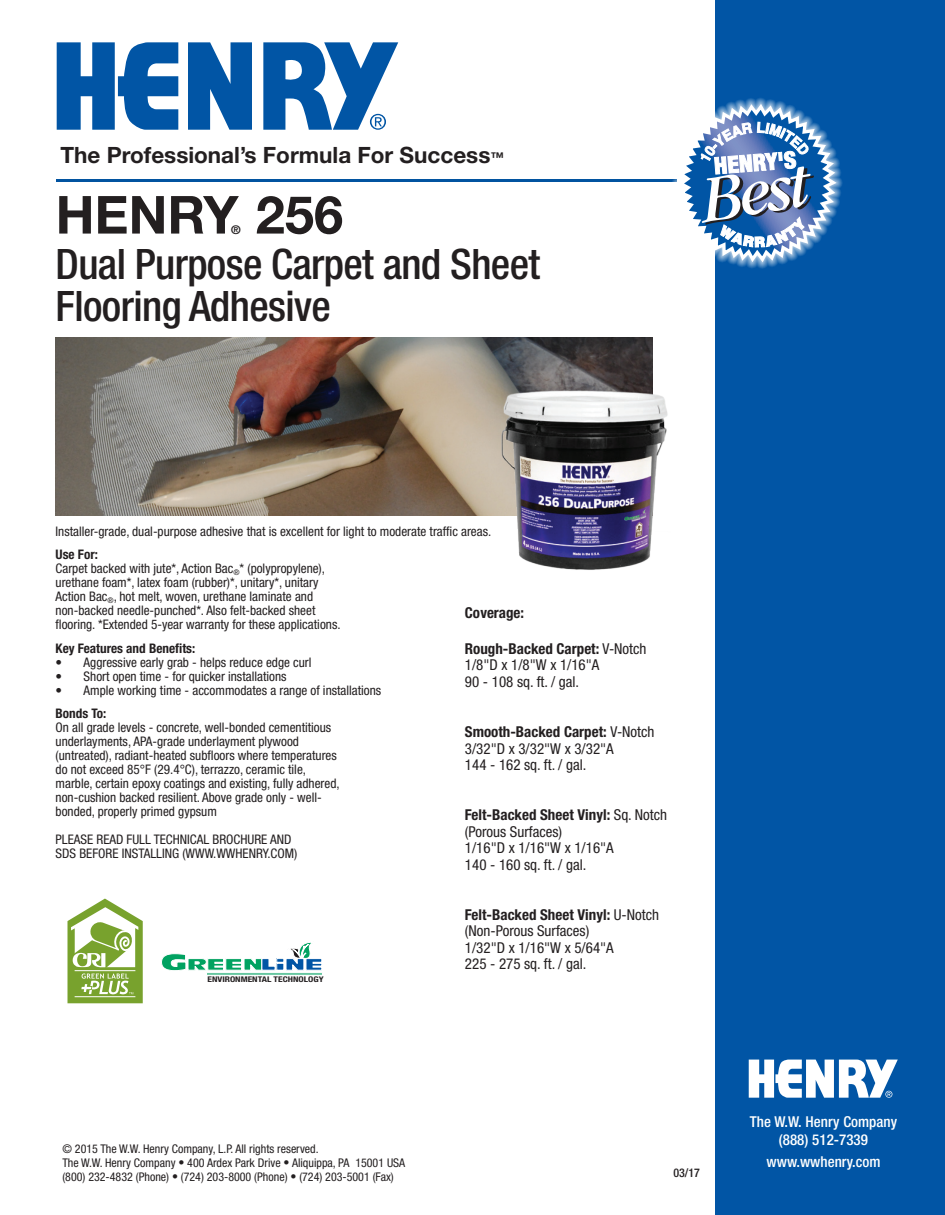
<style>
.page{position:relative;width:945px;height:1215px;background:#fff}
.page>*{position:absolute;margin:0;border:0;box-sizing:border-box;transform-origin:0 0}
.t1{font:700 52.5px "Helvetica Neue";color:#231f20}
.t2{font:500 condensed 42px/42px "Helvetica Neue";letter-spacing:-.015em;color:#231f20}
.t3{font:700 22.5px "Helvetica Neue";color:#231f20}
.t4{font:condensed 15px/16.5px "Helvetica Neue LT Std";color:#231f20}
.t5{font:500 condensed 15px/18px "Helvetica Neue";color:#fff;text-align:center}
.t6{font:700 condensed 15px "Helvetica Neue LT Std";color:#231f20}
.t7{font:condensed 13.2px/14px "Helvetica Neue LT Std";color:#231f20}
.t8{font:700 condensed 13.2px "Helvetica Neue LT Std";color:#231f20}
.t9{font:condensed 12px/14.4px "Helvetica Neue LT Std";color:#231f20}
.t10{font:500 condensed 12px "Helvetica Neue";color:#231f20}
.t11{font:700 12px "Helvetica Neue";color:#231f20}
.t12{font:700 condensed 7.8px "Helvetica Neue";color:#231f20;scale:1.21 1}
.s1{font-size:13.5px}
.s2{font-weight:700}
.s3{font-family:"News Gothic Std";font-stretch:normal}
</style>
<div class="page">
<hr style="left:56px;top:179px;width:621px;height:2px;background:#0153a0">
<svg style="left:57px;top:42px;width:121px;height:88px"></svg>
<svg style="left:188px;top:42px;width:64px;height:88px"></svg>
<svg style="left:263px;top:42px;width:135px;height:88px"></svg>
<div style="left:716px;top:0;width:229px;height:1215px;background:#0155a5"></div>
<svg style="left:671px;top:97px;width:172px;height:172px"></svg>
<svg style="left:674px;top:101px;width:166px;height:164px"></svg>
<img style="left:56px;top:338px;width:597px;height:177px">
<svg style="left:749px;top:1060px;width:149px;height:38px"></svg>
<img style="left:497px;top:384px;width:171px;height:186px">
<svg style="left:68px;top:899px;width:75px;height:104px"></svg>
<svg style="left:161px;top:942px;width:161px;height:33px"></svg>
<h3 class="t3" style="left:60px;top:141px;width:445px">The Professional’s Formula For Success<span class="s1">™</span></h3>
<h1 class="t1" style="left:56px;top:182px;width:289px">HENRY 256</h1>
<p class="t11" style="left:231px;top:222px;width:11px">®</p>
<h2 class="t2" style="left:56px;top:242px;width:486px">Dual Purpose Carpet and Sheet<br>Flooring Adhesive</h2>
<p class="t7" style="left:56px;top:524px;width:437px">Installer-grade, dual-purpose adhesive that is excellent for light to moderate traffic areas.</p>
<p class="t7" style="left:56px;top:548px;width:286px"><span class="s2">Use For:<br></span>Carpet backed with jute*, Action Bac<sub>®</sub>* (polypropylene), urethane foam*, latex foam (rubber)*, unitary*, unitary Action Bac<sub>®</sub>, hot melt, woven, urethane laminate and non-backed needle-punched*. Also felt-backed sheet flooring. *Extended 5-year warranty for these applications.</p>
<p class="t8" style="left:56px;top:640px;width:141px">Key Features and Benefits:</p>
<p class="t7" style="left:56px;top:655px;width:257px">• Aggressive early grab - helps reduce edge curl</p>
<p class="t7" style="left:56px;top:669px;width:232px">• Short open time - for quicker installations</p>
<p class="t7" style="left:56px;top:683px;width:327px">• Ample working time - accommodates a range of installations</p>
<p class="t8" style="left:56px;top:705px;width:52px">Bonds To:</p>
<p class="t7" style="left:56px;top:720px;width:286px">On all grade levels - concrete, well-bonded cementitious underlayments, APA-grade underlayment plywood (untreated), radiant-heated subfloors where temperatures do not exceed 85°F (29.4°C), terrazzo, ceramic tile, marble, certain epoxy coatings and existing, fully adhered, non-cushion backed resilient. Above grade only - well&shy;bonded, properly primed gypsum</p>
<p class="t7" style="left:56px;top:832px;width:243px">PLEASE READ FULL TECHNICAL BROCHURE AND<br>SDS BEFORE INSTALLING (WWW.WWHENRY.COM)</p>
<p class="t6" style="left:465px;top:603px;width:61px">Coverage:</p>
<p class="t4" style="left:465px;top:640px;width:183px"><span class="s2">Rough-Backed Carpet:</span> V-Notch<br>1/8"D x 1/8"W x 1/16"A<br>90 - 108 sq. ft. / gal.</p>
<p class="t4" style="left:465px;top:723px;width:191px"><span class="s2">Smooth-Backed Carpet:</span> V-Notch<br>3/32"D x 3/32"W x 3/32"A<br>144 - 162 sq. ft. / gal.</p>
<p class="t4" style="left:465px;top:807px;width:204px"><span class="s2">Felt-Backed Sheet Vinyl:</span> Sq. Notch (Porous Surfaces)<br>1/16"D x 1/16"W x 1/16"A<br>140 - 160 sq. ft. / gal.</p>
<p class="t4" style="left:465px;top:906px;width:196px"><span class="s2">Felt-Backed Sheet Vinyl:</span> U-Notch (Non-Porous Surfaces)<br>1/32"D x 1/16"W x 5/64"A<br>225 - 275 sq. ft. / gal.</p>
<p class="t12" style="left:207px;top:975px;width:97px">ENVIRONMENTAL TECHNOLOGY</p>
<p class="t9" style="left:62px;top:1141px;width:344px">© 2015 The W.W. Henry Company, L.P. All rights reserved.<br>The W.W. Henry Company <span class="s3">•</span> 400 Ardex Park Drive <span class="s3">•</span> Aliquippa, PA 15001 USA (800) 232-4832 (Phone) <span class="s3">•</span> (724) 203-8000 (Phone) <span class="s3">•</span> (724) 203-5001 (Fax)</p>
<p class="t10" style="left:673px;top:1166px;width:28px">03/17</p>
<p class="t5" style="left:750px;top:1112px;width:149px">The W.W. Henry Company (888) 512-7339</p>
<p class="t5" style="left:766px;top:1153px;width:116px">www.wwhenry.com</p>
</div>
